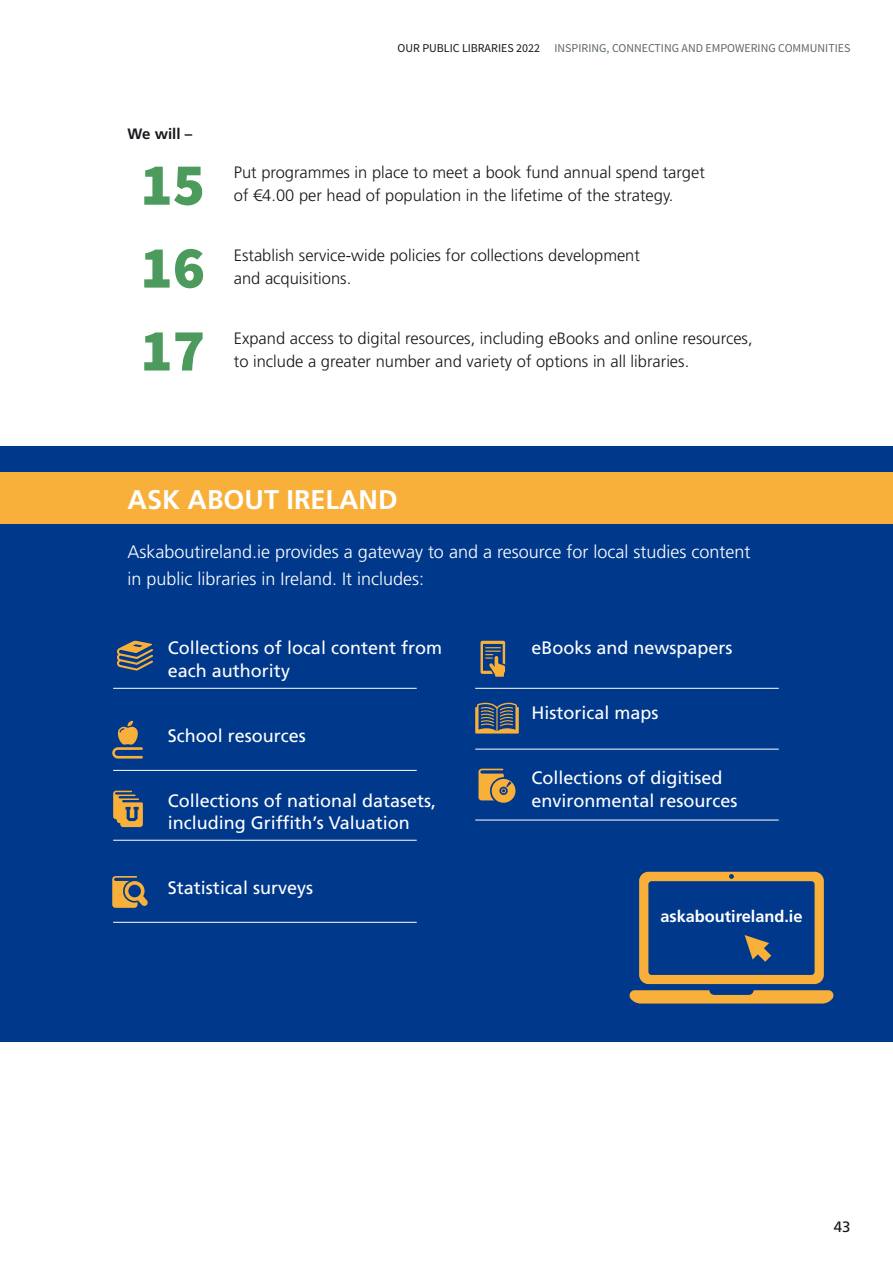
<style>
.page{position:relative;width:893px;height:1263px;background:#fff}
.page>*{position:absolute;margin:0;border:0;box-sizing:border-box;transform-origin:0 0}
.NUMBER{font:900 60px "Source Sans Pro";color:#4c9b5d}
.t1{font:700 27px "Frutiger LT Std";color:#fff}
.t2{font:18px/22.5px "Frutiger LT Std";color:#fff}
.t3{font:300 18px/27px "Frutiger LT Std";color:#fff}
.GOAL_ITALIC_TEXT{font:300 16.5px/22.5px "Frutiger LT Std";color:#1a171c}
.t4{font:700 16.35px "Frutiger LT Std";color:#fff}
.Body_3{font:700 15px "Frutiger LT Std";color:#1a171c}
.t5{font:15px "Frutiger LT Std";color:#1a171c}
.t6{font:12px "Source Sans Pro";color:#5f686d}
.s1{color:#1a171c}
</style>
<div class="page">
<div style="left:0;top:446px;width:893px;height:596px;background:#00398c"></div>
<svg style="left:629px;top:990px;width:205px;height:13px;background:#dba244"></svg>
<svg style="left:639px;top:872px;width:185px;height:112px"></svg>
<div style="left:0;top:472px;width:893px;height:51px;background:#f8b03b"></div>
<svg style="left:117px;top:641px;width:36px;height:30px"></svg>
<svg style="left:112px;top:721px;width:31px;height:37px"></svg>
<svg style="left:113px;top:791px;width:30px;height:36px"></svg>
<svg style="left:112px;top:876px;width:36px;height:32px"></svg>
<svg style="left:480px;top:641px;width:25px;height:36px"></svg>
<svg style="left:475px;top:703px;width:44px;height:30px"></svg>
<svg style="left:478px;top:769px;width:37px;height:34px"></svg>
<hr style="left:113px;top:688px;width:304px;height:1px;background:#fff">
<hr style="left:475px;top:688px;width:304px;height:1px;background:#fff">
<hr style="left:113px;top:770px;width:304px;height:1px;background:#fff">
<hr style="left:475px;top:749px;width:304px;height:1px;background:#fff">
<hr style="left:113px;top:840px;width:304px;height:1px;background:#fff">
<hr style="left:475px;top:820px;width:304px;height:1px;background:#fff">
<hr style="left:113px;top:922px;width:304px;height:1px;background:#fff">
<p class="t6" style="left:397px;top:40px;width:454px"><span class="s1">OUR PUBLIC LIBRARIES 2022</span> INSPIRING, CONNECTING AND EMPOWERING COMMUNITIES</p>
<p class="Body_3" style="left:128px;top:125px;width:66px">We will –</p>
<p class="NUMBER" style="left:140px;top:146px;width:66px">15</p>
<p class="GOAL_ITALIC_TEXT" style="left:234px;top:162px;width:472px">Put programmes in place to meet a book fund annual spend target of €4.00 per head of population in the lifetime of the strategy.</p>
<p class="NUMBER" style="left:140px;top:229px;width:66px">16</p>
<p class="GOAL_ITALIC_TEXT" style="left:234px;top:245px;width:408px">Establish service-wide policies for collections development and acquisitions.</p>
<p class="NUMBER" style="left:140px;top:311px;width:66px">17</p>
<p class="GOAL_ITALIC_TEXT" style="left:234px;top:328px;width:520px">Expand access to digital resources, including eBooks and online resources, to include a greater number and variety of options in all libraries.</p>
<p class="t1" style="left:128px;top:484px;width:272px">ASK ABOUT IRELAND</p>
<p class="t3" style="left:128px;top:538px;width:624px">Askaboutireland.ie provides a gateway to and a resource for local studies content in public libraries in Ireland. It includes:</p>
<p class="t2" style="left:168px;top:637px;width:276px">Collections of local content from each authority</p>
<p class="t2" style="left:168px;top:724px;width:140px">School resources</p>
<p class="t2" style="left:168px;top:789px;width:270px">Collections of national datasets, including Griffith’s Valuation</p>
<p class="t2" style="left:168px;top:877px;width:147px">Statistical surveys</p>
<p class="t2" style="left:532px;top:637px;width:203px">eBooks and newspapers</p>
<p class="t2" style="left:532px;top:702px;width:129px">Historical maps</p>
<p class="t2" style="left:531px;top:767px;width:208px">Collections of digitised environmental resources</p>
<p class="t4" style="left:660px;top:907px;width:144px">askaboutireland.ie</p>
<p class="t5" style="left:834px;top:1218px;width:18px">43</p>
</div>
